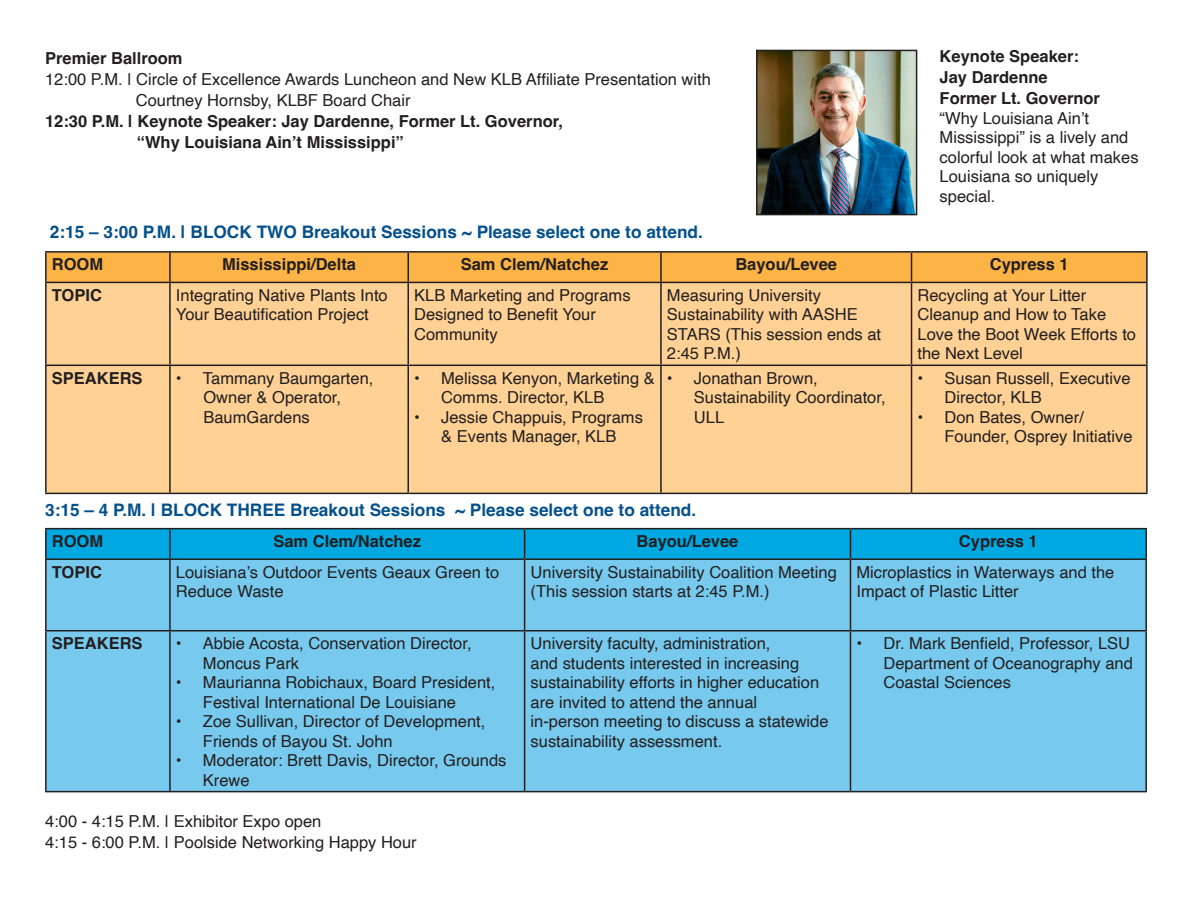
<style>
.page{position:relative;width:1188px;height:918px;background:#fff}
.page>*{position:absolute;margin:0;border:0;box-sizing:border-box;transform-origin:0 0}
.t1{font:700 17.25px "Helvetica";color:#04508c}
.t2{font:16.5px/19.5px "Helvetica";color:#231f20}
.t3{font:700 16.5px "Helvetica";color:#231f20}
</style>
<div class="page">
<img style="left:759px;top:53px;width:155px;height:159px">
<div style="left:756px;top:50px;width:161px;height:165px;border:2px solid #231f20"></div>
<div style="left:47px;top:283px;width:1099px;height:210px;background:#ffd194"></div>
<hr style="left:45px;top:251px;width:125px;height:2px;background:#231f20">
<hr style="left:45px;top:253px;width:2px;height:29px;background:#231f20">
<hr style="left:170px;top:251px;width:238px;height:2px;background:#231f20">
<hr style="left:408px;top:251px;width:253px;height:2px;background:#231f20">
<hr style="left:661px;top:251px;width:251px;height:2px;background:#231f20">
<hr style="left:912px;top:251px;width:236px;height:2px;background:#231f20">
<svg style="left:46px;top:252px;width:1101px;height:30px;background:#f4ae44"></svg>
<hr style="left:1146px;top:253px;width:2px;height:29px;background:#231f20">
<hr style="left:45px;top:282px;width:125px;height:1px;background:#231f20">
<hr style="left:45px;top:283px;width:2px;height:82px;background:#231f20">
<hr style="left:170px;top:282px;width:238px;height:1px;background:#231f20">
<hr style="left:169px;top:283px;width:2px;height:82px;background:#231f20">
<hr style="left:408px;top:282px;width:253px;height:1px;background:#231f20">
<hr style="left:407px;top:283px;width:2px;height:82px;background:#231f20">
<hr style="left:661px;top:282px;width:251px;height:1px;background:#231f20">
<hr style="left:660px;top:283px;width:2px;height:82px;background:#231f20">
<hr style="left:912px;top:282px;width:236px;height:1px;background:#231f20">
<hr style="left:911px;top:283px;width:1px;height:82px;background:#231f20">
<hr style="left:1146px;top:283px;width:2px;height:82px;background:#231f20">
<hr style="left:45px;top:365px;width:125px;height:1px;background:#231f20">
<hr style="left:45px;top:366px;width:2px;height:127px;background:#231f20">
<hr style="left:170px;top:365px;width:238px;height:1px;background:#231f20">
<hr style="left:169px;top:366px;width:2px;height:127px;background:#231f20">
<hr style="left:408px;top:365px;width:253px;height:1px;background:#231f20">
<hr style="left:407px;top:366px;width:2px;height:127px;background:#231f20">
<hr style="left:661px;top:365px;width:251px;height:1px;background:#231f20">
<hr style="left:660px;top:366px;width:2px;height:127px;background:#231f20">
<hr style="left:912px;top:365px;width:236px;height:1px;background:#231f20">
<hr style="left:911px;top:366px;width:1px;height:127px;background:#231f20">
<hr style="left:1146px;top:366px;width:2px;height:127px;background:#231f20">
<hr style="left:45px;top:493px;width:125px;height:1px;background:#231f20">
<hr style="left:170px;top:493px;width:238px;height:1px;background:#231f20">
<hr style="left:408px;top:493px;width:253px;height:1px;background:#231f20">
<hr style="left:661px;top:493px;width:251px;height:1px;background:#231f20">
<hr style="left:912px;top:493px;width:236px;height:1px;background:#231f20">
<div style="left:47px;top:560px;width:1098px;height:231px;background:#77caee"></div>
<hr style="left:45px;top:528px;width:125px;height:1px;background:#231f20">
<hr style="left:45px;top:529px;width:2px;height:29px;background:#231f20">
<hr style="left:170px;top:528px;width:355px;height:1px;background:#231f20">
<hr style="left:525px;top:528px;width:325px;height:1px;background:#231f20">
<hr style="left:850px;top:528px;width:297px;height:1px;background:#231f20">
<div style="left:46px;top:529px;width:1099px;height:29px;background:#00a8e2"></div>
<hr style="left:1145px;top:529px;width:2px;height:29px;background:#231f20">
<hr style="left:45px;top:558px;width:125px;height:2px;background:#231f20">
<hr style="left:45px;top:560px;width:2px;height:70px;background:#231f20">
<hr style="left:170px;top:558px;width:355px;height:2px;background:#231f20">
<hr style="left:169px;top:560px;width:2px;height:70px;background:#231f20">
<hr style="left:525px;top:558px;width:325px;height:2px;background:#231f20">
<hr style="left:524px;top:560px;width:1px;height:70px;background:#231f20">
<hr style="left:850px;top:558px;width:297px;height:2px;background:#231f20">
<hr style="left:850px;top:560px;width:1px;height:70px;background:#231f20">
<hr style="left:1145px;top:560px;width:2px;height:70px;background:#231f20">
<hr style="left:45px;top:630px;width:125px;height:2px;background:#231f20">
<hr style="left:45px;top:632px;width:2px;height:159px;background:#231f20">
<hr style="left:170px;top:630px;width:355px;height:2px;background:#231f20">
<hr style="left:169px;top:632px;width:2px;height:159px;background:#231f20">
<hr style="left:525px;top:630px;width:325px;height:2px;background:#231f20">
<hr style="left:524px;top:632px;width:1px;height:159px;background:#231f20">
<hr style="left:850px;top:630px;width:297px;height:2px;background:#231f20">
<hr style="left:850px;top:632px;width:1px;height:159px;background:#231f20">
<hr style="left:1145px;top:632px;width:2px;height:159px;background:#231f20">
<hr style="left:45px;top:791px;width:125px;height:1px;background:#231f20">
<hr style="left:170px;top:791px;width:355px;height:1px;background:#231f20">
<hr style="left:525px;top:791px;width:325px;height:1px;background:#231f20">
<hr style="left:850px;top:791px;width:297px;height:1px;background:#231f20">
<p class="t3" style="left:45px;top:48px;width:139px">Premier Ballroom</p>
<p class="t2" style="left:45px;top:70px;width:667px">12:00 P.M. | Circle of Excellence Awards Luncheon and New KLB Affiliate Presentation with</p>
<p class="t2" style="left:136px;top:91px;width:276px">Courtney Hornsby, KLBF Board Chair</p>
<p class="t3" style="left:45px;top:111px;width:519px">12:30 P.M. | Keynote Speaker: Jay Dardenne, Former Lt. Governor,</p>
<p class="t3" style="left:137px;top:132px;width:269px">“Why Louisiana Ain’t Mississippi”</p>
<p class="t1" style="left:50px;top:222px;width:655px">2:15 – 3:00 P.M. | BLOCK TWO Breakout Sessions ~ Please select one to attend.</p>
<p class="t3" style="left:940px;top:46px;width:141px">Keynote Speaker:</p>
<p class="t3" style="left:940px;top:67px;width:110px">Jay Dardenne</p>
<p class="t3" style="left:940px;top:88px;width:162px">Former Lt. Governor</p>
<p class="t2" style="left:940px;top:109px;width:200px">“Why Louisiana Ain’t<br>Mississippi” is a lively and colorful look at what makes<br>Louisiana so uniquely special.</p>
<p class="t3" style="left:52px;top:254px;width:53px">ROOM</p>
<p class="t3" style="left:222px;top:254px;width:135px">Mississippi/Delta</p>
<p class="t3" style="left:461px;top:254px;width:149px">Sam Clem/Natchez</p>
<p class="t3" style="left:735px;top:254px;width:103px">Bayou/Levee</p>
<p class="t3" style="left:990px;top:254px;width:80px">Cypress 1</p>
<p class="t3" style="left:52px;top:285px;width:52px">TOPIC</p>
<p class="t2" style="left:176px;top:286px;width:213px">Integrating Native Plants Into<br>Your Beautification Project</p>
<p class="t2" style="left:414px;top:286px;width:218px">KLB Marketing and Programs<br>Designed to Benefit Your</p>
<p class="t2" style="left:414px;top:325px;width:85px">Community</p>
<p class="t2" style="left:667px;top:286px;width:216px">Measuring University<br>Sustainability with AASHE<br>STARS (This session ends at<br>2:45 P.M.)</p>
<p class="t2" style="left:918px;top:286px;width:220px">Recycling at Your Litter<br>Cleanup and How to Take<br>Love the Boot Week Efforts to the Next Level</p>
<p class="t3" style="left:52px;top:368px;width:92px">SPEAKERS</p>
<p class="t2" style="left:176px;top:369px;width:199px">• Tammany Baumgarten,</p>
<p class="t2" style="left:203px;top:388px;width:139px">Owner &amp; Operator,<br>BaumGardens</p>
<p class="t2" style="left:441px;top:369px;width:215px;text-indent:-27px">• Melissa Kenyon, Marketing &amp;<br>Comms. Director, KLB</p>
<p class="t2" style="left:414px;top:408px;width:230px;text-align:center">• Jessie Chappuis, Programs &amp; Events Manager, KLB</p>
<p class="t2" style="left:694px;top:369px;width:193px;text-indent:-27px">• Jonathan Brown,<br>Sustainability Coordinator,<br>ULL</p>
<p class="t2" style="left:945px;top:369px;width:188px;text-indent:-27px">• Susan Russell, Executive<br>Director, KLB</p>
<p class="t2" style="left:945px;top:408px;width:190px;text-indent:-27px">• Don Bates, Owner/<br>Founder, Osprey Initiative</p>
<p class="t1" style="left:45px;top:499px;width:653px">3:15 – 4 P.M. | BLOCK THREE Breakout Sessions ~ Please select one to attend.</p>
<p class="t3" style="left:52px;top:531px;width:53px">ROOM</p>
<p class="t3" style="left:273px;top:531px;width:149px">Sam Clem/Natchez</p>
<p class="t3" style="left:637px;top:531px;width:103px">Bayou/Levee</p>
<p class="t3" style="left:959px;top:531px;width:80px">Cypress 1</p>
<p class="t3" style="left:52px;top:562px;width:52px">TOPIC</p>
<p class="t2" style="left:176px;top:563px;width:325px">Louisiana’s Outdoor Events Geaux Green to<br>Reduce Waste</p>
<p class="t2" style="left:531px;top:563px;width:308px">University Sustainability Coalition Meeting</p>
<p class="t2" style="left:856px;top:563px;width:259px">Microplastics in Waterways and the<br>Impact of Plastic Litter</p>
<p class="t2" style="left:531px;top:582px;width:241px">(This session starts at 2:45 P.M.)</p>
<p class="t3" style="left:52px;top:633px;width:92px">SPEAKERS</p>
<p class="t2" style="left:203px;top:634px;width:270px;text-indent:-27px">• Abbie Acosta, Conservation Director,<br>Moncus Park</p>
<p class="t2" style="left:203px;top:673px;width:294px;text-indent:-27px">• Maurianna Robichaux, Board President,<br>Festival International De Louisiane</p>
<p class="t2" style="left:203px;top:712px;width:284px;text-indent:-27px">• Zoe Sullivan, Director of Development,<br>Friends of Bayou St. John</p>
<p class="t2" style="left:203px;top:751px;width:305px;text-indent:-27px">• Moderator: Brett Davis, Director, Grounds<br>Krewe</p>
<p class="t2" style="left:45px;top:812px;width:278px">4:00 - 4:15 P.M. | Exhibitor Expo open</p>
<p class="t2" style="left:45px;top:833px;width:373px">4:15 - 6:00 P.M. | Poolside Networking Happy Hour</p>
<p class="t2" style="left:531px;top:634px;width:290px">University faculty, administration,<br>and students interested in increasing sustainability efforts in higher education are invited to attend the annual</p>
<p class="t2" style="left:531px;top:712px;width:300px">in-person meeting to discuss a statewide sustainability assessment.</p>
<p class="t2" style="left:884px;top:634px;width:251px;text-indent:-27px">• Dr. Mark Benfield, Professor, LSU<br>Department of Oceanography and<br>Coastal Sciences</p>
</div>
